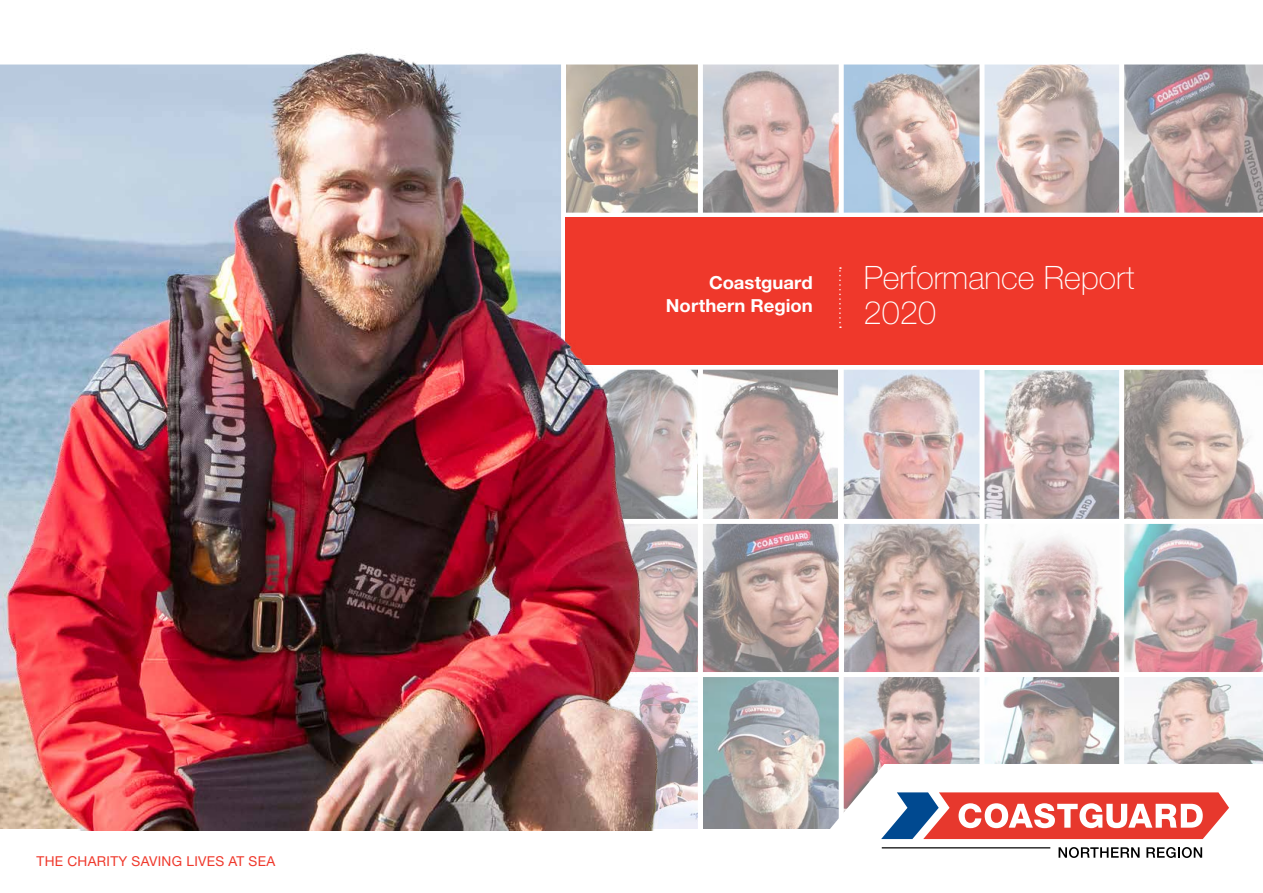
<style>
.page{position:relative;width:1263px;height:893px;background:#fff}
.page>*{position:absolute;margin:0;border:0;box-sizing:border-box;transform-origin:0 0}
.t1{font:100 32.25px/35.1px "Helvetica Neue";color:#fff}
.t2{font:700 18px/23.4px "Helvetica Neue";color:#fff;text-align:right}
.t3{font:13.65px "Helvetica Neue";letter-spacing:.02em;color:#ef382b}
</style>
<div class="page">
<img style="left:984px;top:370px;width:279px;height:149px">
<img style="left:704px;top:677px;width:135px;height:152px">
<img style="left:703px;top:65px;width:136px;height:147px">
<img style="left:844px;top:524px;width:135px;height:148px">
<img style="left:984px;top:65px;width:135px;height:148px">
<img style="left:703px;top:524px;width:136px;height:148px">
<img style="left:1124px;top:524px;width:139px;height:240px">
<img style="left:844px;top:677px;width:135px;height:87px">
<img style="left:844px;top:65px;width:135px;height:148px">
<img style="left:985px;top:677px;width:134px;height:87px">
<img style="left:844px;top:370px;width:135px;height:149px">
<img style="left:984px;top:524px;width:135px;height:148px">
<img style="left:1124px;top:65px;width:139px;height:148px">
<img style="left:703px;top:370px;width:134px;height:149px">
<div style="left:55px;top:672px;width:1208px;height:5px;background:#fff"></div>
<div style="left:1119px;top:365px;width:5px;height:403px;background:#fff"></div>
<svg style="left:788px;top:764px;width:415px;height:94px"></svg>
<svg style="left:881px;top:792px;width:348px;height:47px"></svg>
<svg style="left:1058px;top:847px;width:81px;height:11px"></svg>
<svg style="left:1146px;top:847px;width:56px;height:11px"></svg>
<hr style="left:882px;top:847px;width:168px;height:1px;background:#000">
<div style="left:0;top:829px;width:863px;height:64px;background:#fff"></div>
<div style="left:566px;top:218px;width:697px;height:147px;background:#ef382b"></div>
<svg style="left:839px;top:267px;width:2px;height:61px"></svg>
<img style="left:0;top:53px;width:699px;height:777px">
<p class="t3" style="left:37px;top:853px;width:240px">THE CHARITY SAVING LIVES AT SEA</p>
<h2 class="t2" style="left:666px;top:271px;width:149px">Coastguard<br>Northern Region</h2>
<h1 class="t1" style="left:864px;top:260px;width:272px">Performance Report<br>2020</h1>
</div>
